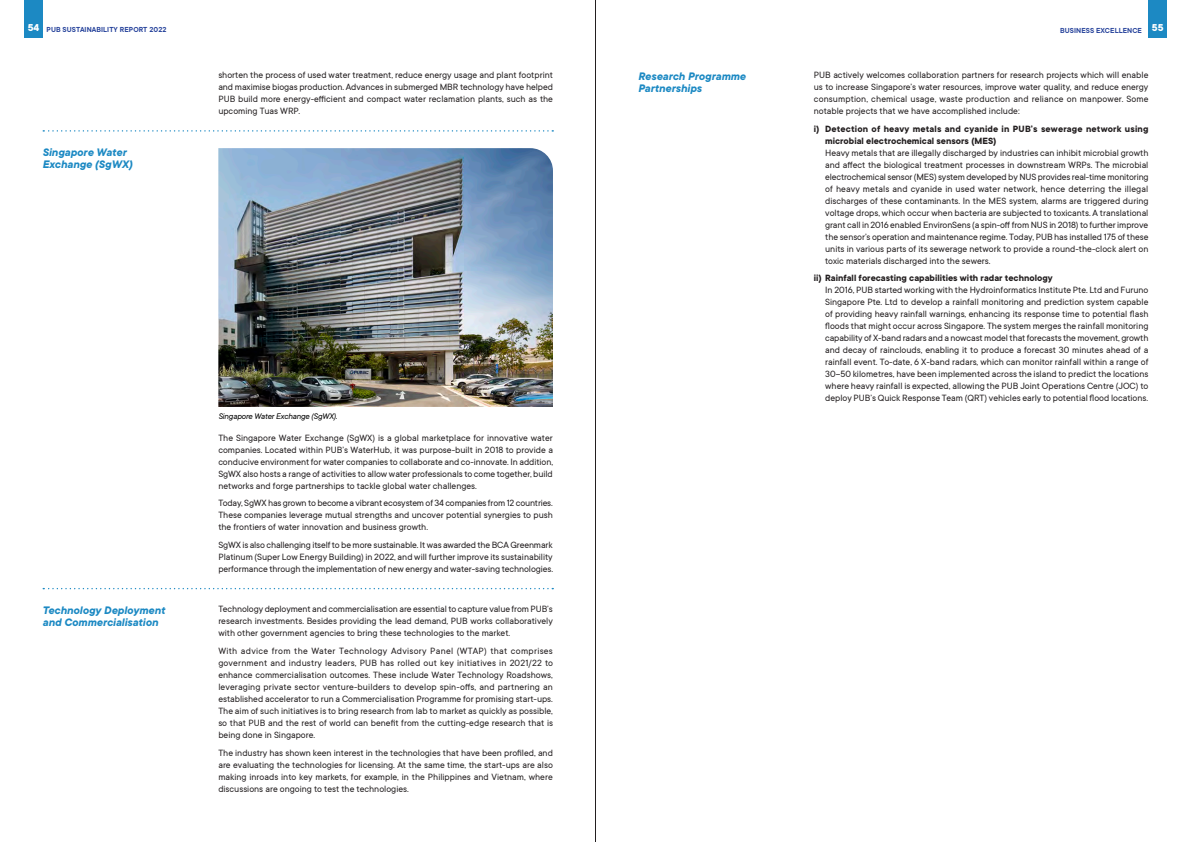
<style>
.page{position:relative;width:1191px;height:842px;background:#fff}
.page>*{position:absolute;margin:0;border:0;box-sizing:border-box;transform-origin:0 0}
.Header_2{font:italic 700 12px/12px "TT Commons";color:#1c89c3}
.Body_Text{font:10px/12px "TT Commons";color:#231f20;text-align:justify}
.Body_Text_10mm{font:10px/12px "TT Commons";letter-spacing:-.005em;color:#231f20;text-align:justify}
.t1{font:700 10px/12px "TT Commons";color:#231f20}
.Photo_Caption{font:italic 9px "TT Commons";letter-spacing:-.02em;color:#000}
.t2{font:600 8px "TT Commons";letter-spacing:.01em;color:#223f99}
.s1{font-weight:700;font-size:11px;color:#fff}
</style>
<div class="page">
<svg style="left:43px;top:130px;width:510px;height:2px"></svg>
<img style="left:218px;top:148px;width:335px;height:259px">
<svg style="left:43px;top:588px;width:510px;height:1px"></svg>
<div style="left:24px;top:0;width:19px;height:38px;background:#1c89c3"></div>
<div style="left:1148px;top:0;width:19px;height:38px;background:#1c89c3"></div>
<hr style="left:595px;top:0;width:1px;height:842px;background:#231f20">
<p class="t2" style="left:28px;top:24px;width:140px"><span class="s1">54</span> PUB SUSTAINABILITY REPORT 2022</p>
<p class="t2" style="left:1060px;top:25px;width:105px">BUSINESS EXCELLENCE <sup>55</sup></p>
<p class="Header_2" style="left:43px;top:145px;width:91px">Singapore Water<br>Exchange (SgWX)</p>
<p class="Body_Text_10mm" style="left:218px;top:69px;width:336px">shorten the process of used water treatment, reduce energy usage and plant footprint and maximise biogas production. Advances in submerged MBR technology have helped PUB build more energy-efficient and compact water reclamation plants, such as the upcoming Tuas WRP.</p>
<p class="Header_2" style="left:43px;top:604px;width:124px">Technology Deployment and Commercialisation</p>
<p class="Photo_Caption" style="left:218px;top:410px;width:120px">Singapore Water Exchange (SgWX).</p>
<p class="Body_Text" style="left:218px;top:431px;width:336px">The Singapore Water Exchange (SgWX) is a global marketplace for innovative water companies. Located within PUB’s WaterHub, it was purpose-built in 2018 to provide a conducive environment for water companies to collaborate and co-innovate. In addition, SgWX also hosts a range of activities to allow water professionals to come together, build networks and forge partnerships to tackle global water challenges.</p>
<p class="Body_Text" style="left:218px;top:497px;width:336px">Today, SgWX has grown to become a vibrant ecosystem of 34 companies from 12 countries.<br>These companies leverage mutual strengths and uncover potential synergies to push the frontiers of water innovation and business growth.</p>
<p class="Body_Text_10mm" style="left:218px;top:539px;width:336px">SgWX is also challenging itself to be more sustainable. It was awarded the BCA Greenmark Platinum (Super Low Energy Building) in 2022, and will further improve its sustainability performance through the implementation of new energy and water-saving technologies.</p>
<p class="Body_Text" style="left:218px;top:603px;width:336px">Technology deployment and commercialisation are essential to capture value from PUB’s research investments. Besides providing the lead demand, PUB works collaboratively with other government agencies to bring these technologies to the market.</p>
<p class="Body_Text" style="left:218px;top:645px;width:336px">With advice from the Water Technology Advisory Panel (WTAP) that comprises government and industry leaders, PUB has rolled out key initiatives in 2021/22 to enhance commercialisation outcomes. These include Water Technology Roadshows, leveraging private sector venture-builders to develop spin-offs, and partnering an established accelerator to run a Commercialisation Programme for promising start-ups.<br>The aim of such initiatives is to bring research from lab to market as quickly as possible, so that PUB and the rest of world can benefit from the cutting-edge research that is being done in Singapore.</p>
<p class="Body_Text" style="left:218px;top:747px;width:336px">The industry has shown keen interest in the technologies that have been profiled, and are evaluating the technologies for licensing. At the same time, the start-ups are also making inroads into key markets, for example, in the Philippines and Vietnam, where discussions are ongoing to test the technologies.</p>
<p class="Header_2" style="left:638px;top:70px;width:109px">Research Programme<br>Partnerships</p>
<p class="Body_Text" style="left:814px;top:69px;width:336px">PUB actively welcomes collaboration partners for research projects which will enable us to increase Singapore’s water resources, improve water quality, and reduce energy consumption, chemical usage, waste production and reliance on manpower. Some notable projects that we have accomplished include:</p>
<p class="t1" style="left:825px;top:122px;width:325px;text-indent:-11px">i) Detection of heavy metals and cyanide in PUB’s sewerage network using microbial electrochemical sensors (MES)</p>
<p class="Body_Text" style="left:825px;top:147px;width:325px">Heavy metals that are illegally discharged by industries can inhibit microbial growth and affect the biological treatment processes in downstream WRPs. The microbial electrochemical sensor (MES) system developed by NUS provides real-time monitoring of heavy metals and cyanide in used water network, hence deterring the illegal discharges of these contaminants. In the MES system, alarms are triggered during voltage drops, which occur when bacteria are subjected to toxicants. A translational grant call in 2016 enabled EnvironSens (a spin-off from NUS in 2018) to further improve the sensor’s operation and maintenance regime. Today, PUB has installed 175 of these units in various parts of its sewerage network to provide a round-the-clock alert on toxic materials discharged into the sewers.</p>
<p class="t1" style="left:814px;top:272px;width:240px">ii) Rainfall forecasting capabilities with radar technology</p>
<p class="Body_Text" style="left:825px;top:284px;width:325px">In 2016, PUB started working with the Hydroinformatics Institute Pte. Ltd and Furuno Singapore Pte. Ltd to develop a rainfall monitoring and prediction system capable of providing heavy rainfall warnings, enhancing its response time to potential flash floods that might occur across Singapore. The system merges the rainfall monitoring capability of X-band radars and a nowcast model that forecasts the movement, growth and decay of rainclouds, enabling it to produce a forecast 30 minutes ahead of a rainfall event. To-date, 6 X-band radars, which can monitor rainfall within a range of 30–50 kilometres, have been implemented across the island to predict the locations where heavy rainfall is expected, allowing the PUB Joint Operations Centre (JOC) to deploy PUB’s Quick Response Team (QRT) vehicles early to potential flood locations.</p>
</div>
